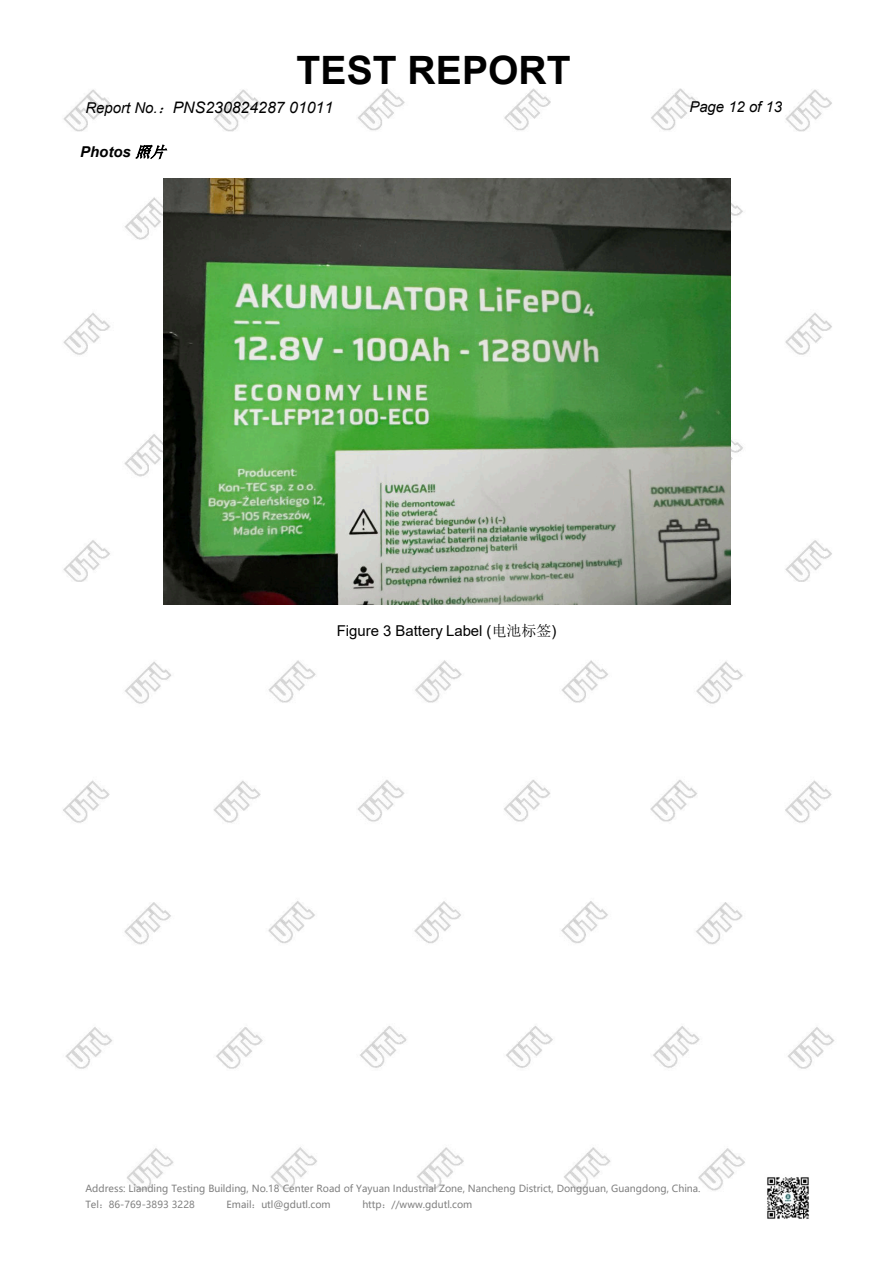
<style>
.page{position:relative;width:894px;height:1264px;background:#fff}
.page>*{position:absolute;margin:0;border:0;box-sizing:border-box;transform-origin:0 0}
.t1{font:700 39px "Arial";color:#000}
.t2{font:italic 15.9px "Arial";color:#000}
.t3{font:15px "Arial";color:#000}
.t4{font:italic 15px "Arial";color:#000}
.t5{font:italic 700 15px "Arial";letter-spacing:.005em;color:#000}
.t6{font:9.75px/16.5px "Microsoft Ya Hei";color:#808080}
.s1{font-size:15px}
.s2{font-family:"Sim Sun";font-size:15px}
.s3{font-family:"Sim Sun";font-weight:400}
.s4{font-family:"Sim Sun"}
</style>
<div class="page">
<img style="left:63px;top:88px;width:772px;height:1103px">
<img style="left:764px;top:1174px;width:47px;height:45px">
<img style="left:164px;top:179px;width:566px;height:425px">
<h1 class="t1" style="left:296px;top:56px;width:275px">TEST REPORT</h1>
<h2 class="t2" style="left:85px;top:101px;width:249px"><span class="s1">Report No.</span><span class="s2">：</span>PNS230824287 01011</h2>
<h3 class="t4" style="left:689px;top:101px;width:94px">Page 12 of 13</h3>
<h3 class="t5" style="left:80px;top:146px;width:91px">Photos <span class="s3">照片</span></h3>
<h3 class="t3" style="left:337px;top:625px;width:221px">Figure 3 Battery Label (<span class="s4">电池标签</span>)</h3>
<p class="t6" style="left:85px;top:1180px;width:616px">Address: Lianding Testing Building, No.18 Center Road of Yayuan Industrial Zone, Nancheng District, Dongguan, Guangdong, China.<br>Tel<span class="s4">：</span>86-769-3893 3228</p>
<p class="t6" style="left:226px;top:1197px;width:106px">Email<span class="s4">：</span>utl@gdutl.com</p>
<p class="t6" style="left:362px;top:1197px;width:111px">http<span class="s4">：</span>//www.gdutl.com</p>
</div>
